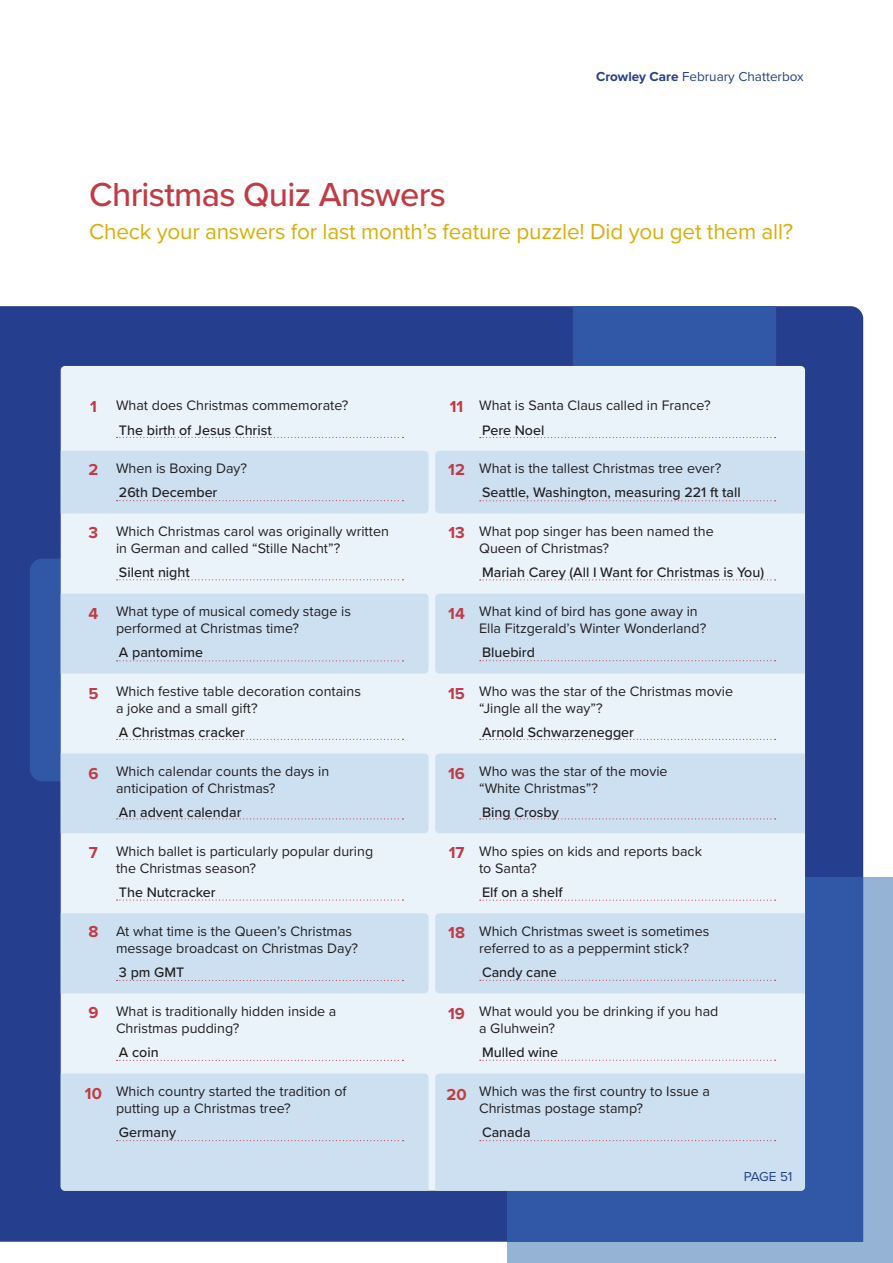
<style>
.page{position:relative;width:893px;height:1263px;background:#fff}
.page>*{position:absolute;margin:0;border:0;box-sizing:border-box;transform-origin:0 0}
.t1{font:500 34.5px "Proxima Nova";letter-spacing:-.02em;color:#c23b44}
.t2{font:22.5px "Proxima Nova";letter-spacing:-.01em;color:#dbae07}
.t3{font:700 16.5px "Proxima Nova";color:#c23b44}
.t4{font:14.25px/17.2px "Proxima Nova";color:#231f20}
.t5{font:500 14.25px "Proxima Nova";color:#231f20}
.t6{font:13.5px "Proxima Nova";color:#253f8e}
.s1{font-weight:700}
</style>
<div class="page">
<div style="left:0;top:306px;width:863px;height:936px;background:#253f8e"></div>
<div style="left:30px;top:559px;width:225px;height:222px;background:#3058a7;border-radius:13px"></div>
<div style="left:573px;top:306px;width:203px;height:60px;background:#3058a7"></div>
<div style="left:508px;top:877px;width:385px;height:386px;background:#95b4d5"></div>
<div style="left:508px;top:877px;width:355px;height:365px;background:#3058a7"></div>
<div style="left:61px;top:366px;width:744px;height:825px;background:#eaf2fa;border-radius:4px"></div>
<svg style="left:117px;top:437px;width:286px;height:1px"></svg>
<div style="left:61px;top:451px;width:368px;height:62px;background:#cde0f2"></div>
<svg style="left:117px;top:579px;width:286px;height:1px"></svg>
<div style="left:61px;top:593px;width:368px;height:81px;background:#cde0f2"></div>
<svg style="left:117px;top:739px;width:286px;height:1px"></svg>
<div style="left:61px;top:753px;width:368px;height:80px;background:#cde0f2"></div>
<svg style="left:117px;top:899px;width:286px;height:2px"></svg>
<div style="left:61px;top:913px;width:368px;height:80px;background:#cde0f2"></div>
<svg style="left:117px;top:1060px;width:286px;height:1px"></svg>
<div style="left:435px;top:1073px;width:370px;height:118px;background:#cde0f2"></div>
<svg style="left:480px;top:1060px;width:296px;height:1px"></svg>
<div style="left:435px;top:913px;width:370px;height:80px;background:#cde0f2"></div>
<svg style="left:480px;top:900px;width:296px;height:1px"></svg>
<div style="left:435px;top:753px;width:370px;height:80px;background:#cde0f2"></div>
<svg style="left:480px;top:739px;width:296px;height:1px"></svg>
<div style="left:435px;top:593px;width:370px;height:81px;background:#cde0f2"></div>
<svg style="left:480px;top:579px;width:296px;height:1px"></svg>
<div style="left:435px;top:451px;width:370px;height:62px;background:#cde0f2"></div>
<svg style="left:480px;top:437px;width:296px;height:1px"></svg>
<div style="left:61px;top:1073px;width:368px;height:118px;background:#cde0f2"></div>
<p class="t6" style="left:596px;top:67px;width:209px"><span class="s1">Crowley Care</span> February Chatterbox</p>
<p class="t1" style="left:89px;top:169px;width:358px">Christmas Quiz Answers</p>
<p class="t2" style="left:89px;top:215px;width:705px">Check your answers for last month’s feature puzzle! Did you get them all?</p>
<p class="t3" style="left:90px;top:394px;width:8px">1</p>
<p class="t4" style="left:116px;top:396px;width:234px">What does Christmas commemorate?</p>
<p class="t3" style="left:450px;top:394px;width:15px">11</p>
<p class="t4" style="left:479px;top:396px;width:233px">What is Santa Claus called in France?</p>
<p class="t5" style="left:119px;top:419px;width:154px">The birth of Jesus Christ</p>
<p class="t5" style="left:482px;top:419px;width:64px">Pere Noel</p>
<p class="t3" style="left:89px;top:457px;width:11px">2</p>
<p class="t4" style="left:116px;top:459px;width:133px">When is Boxing Day?</p>
<p class="t3" style="left:448px;top:457px;width:18px">12</p>
<p class="t4" style="left:479px;top:459px;width:244px">What is the tallest Christmas tree ever?</p>
<p class="t5" style="left:119px;top:482px;width:100px">26th December</p>
<p class="t5" style="left:482px;top:482px;width:260px">Seattle, Washington, measuring 221 ft tall</p>
<p class="t3" style="left:89px;top:520px;width:11px">3</p>
<p class="t4" style="left:116px;top:522px;width:274px">Which Christmas carol was originally written in German and called “Stille Nacht”?</p>
<p class="t3" style="left:448px;top:520px;width:18px">13</p>
<p class="t4" style="left:479px;top:522px;width:236px">What pop singer has been named the<br>Queen of Christmas?</p>
<p class="t5" style="left:119px;top:562px;width:72px">Silent night</p>
<p class="t5" style="left:482px;top:562px;width:284px">Mariah Carey (All I Want for Christmas is You)</p>
<p class="t3" style="left:89px;top:601px;width:11px">4</p>
<p class="t4" style="left:116px;top:602px;width:237px">What type of musical comedy stage is performed at Christmas time?</p>
<p class="t3" style="left:448px;top:601px;width:18px">14</p>
<p class="t4" style="left:479px;top:602px;width:229px">What kind of bird has gone away in<br>Ella Fitzgerald’s Winter Wonderland?</p>
<p class="t5" style="left:119px;top:642px;width:86px">A pantomime</p>
<p class="t5" style="left:482px;top:642px;width:54px">Bluebird</p>
<p class="t3" style="left:88px;top:681px;width:12px">5</p>
<p class="t4" style="left:116px;top:682px;width:246px">Which festive table decoration contains a joke and a small gift?</p>
<p class="t3" style="left:448px;top:681px;width:18px">15</p>
<p class="t4" style="left:479px;top:682px;width:256px">Who was the star of the Christmas movie “Jingle all the way”?</p>
<p class="t5" style="left:119px;top:722px;width:127px">A Christmas cracker</p>
<p class="t5" style="left:482px;top:722px;width:154px">Arnold Schwarzenegger</p>
<p class="t3" style="left:88px;top:761px;width:12px">6</p>
<p class="t4" style="left:116px;top:762px;width:215px">Which calendar counts the days in anticipation of Christmas?</p>
<p class="t3" style="left:448px;top:761px;width:18px">16</p>
<p class="t4" style="left:479px;top:762px;width:190px">Who was the star of the movie “White Christmas”?</p>
<p class="t5" style="left:119px;top:802px;width:124px">An advent calendar</p>
<p class="t5" style="left:482px;top:802px;width:78px">Bing Crosby</p>
<p class="t3" style="left:89px;top:840px;width:10px">7</p>
<p class="t4" style="left:116px;top:842px;width:259px">Which ballet is particularly popular during the Christmas season?</p>
<p class="t3" style="left:449px;top:840px;width:17px">17</p>
<p class="t4" style="left:479px;top:842px;width:224px">Who spies on kids and reports back to Santa?</p>
<p class="t5" style="left:119px;top:882px;width:98px">The Nutcracker</p>
<p class="t5" style="left:482px;top:882px;width:82px">Elf on a shelf</p>
<p class="t3" style="left:88px;top:919px;width:11px">8</p>
<p class="t4" style="left:116px;top:922px;width:244px">At what time is the Queen’s Christmas message broadcast on Christmas Day?</p>
<p class="t3" style="left:448px;top:920px;width:18px">18</p>
<p class="t4" style="left:479px;top:922px;width:232px">Which Christmas sweet is sometimes referred to as a peppermint stick?</p>
<p class="t5" style="left:119px;top:962px;width:67px">3 pm GMT</p>
<p class="t5" style="left:482px;top:962px;width:76px">Candy cane</p>
<p class="t3" style="left:88px;top:1000px;width:12px">9</p>
<p class="t4" style="left:116px;top:1002px;width:222px">What is traditionally hidden inside a<br>Christmas pudding?</p>
<p class="t3" style="left:448px;top:1001px;width:18px">19</p>
<p class="t4" style="left:479px;top:1002px;width:241px">What would you be drinking if you had a Gluhwein?</p>
<p class="t5" style="left:119px;top:1042px;width:41px">A coin</p>
<p class="t5" style="left:482px;top:1042px;width:78px">Mulled wine</p>
<p class="t3" style="left:85px;top:1081px;width:19px">10</p>
<p class="t4" style="left:116px;top:1082px;width:232px">Which country started the tradition of putting up a Christmas tree?</p>
<p class="t3" style="left:446px;top:1082px;width:22px">20</p>
<p class="t4" style="left:479px;top:1082px;width:232px">Which was the first country to Issue a<br>Christmas postage stamp?</p>
<p class="t5" style="left:119px;top:1122px;width:59px">Germany</p>
<p class="t5" style="left:482px;top:1122px;width:50px">Canada</p>
<p class="t6" style="left:744px;top:1166px;width:50px">PAGE 51</p>
<p class="t6" style="left:755px;top:1175px;width:50px">PAGE 51</p>
</div>
